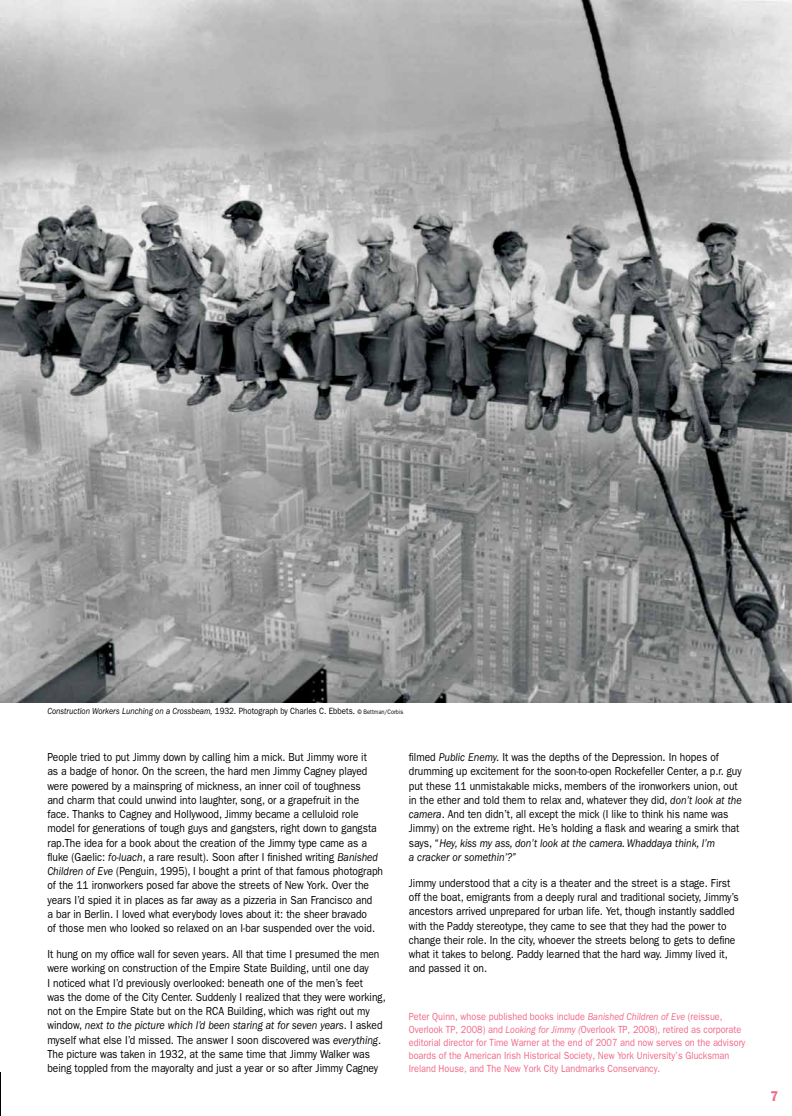
<style>
.page{position:relative;width:792px;height:1116px;background:#fff}
.page>*{position:absolute;margin:0;border:0;box-sizing:border-box;transform-origin:0 0}
.t1{font:600 14.2px "Franklin Gothic";color:#f16787;scale:.88 1}
.t2{font:11.7px/14.2px "Franklin Gothic";color:#000;scale:.88 1}
.t3{font:10.4px/13px "Franklin Gothic";color:#f16787;scale:.88 1}
.t4{font:italic 9.1px "Franklin Gothic";color:#000;scale:.88 1}
.s1{font-style:normal}
.s2{font-style:normal;font-size:6.5px}
.s3{font-style:italic}
</style>
<div class="page">
<img style="left:0;top:0;width:1px;height:481px">
<hr style="left:0;top:518px;width:1px;height:47px;background:#f16787">
<hr style="left:0;top:1073px;width:1px;height:43px;background:#000">
<img style="left:1px;top:0;width:791px;height:702px">
<p class="t4" style="left:47px;top:706px;width:406px">Construction Workers Lunching on a Crossbeam, <span class="s1">1932. Photograph by Charles C. Ebbets.</span> <span class="s2">© Bettman/Corbis</span></p>
<p class="t2" style="left:47px;top:750px;width:383px">People tried to put Jimmy down by calling him a mick. But Jimmy wore it<br>as a badge of honor. On the screen, the hard men Jimmy Cagney played were powered by a mainspring of mickness, an inner coil of toughness<br>and charm that could unwind into laughter, song, or a grapefruit in the face. Thanks to Cagney and Hollywood, Jimmy became a celluloid role model for generations of tough guys and gangsters, right down to gangsta rap.The idea for a book about the creation of the Jimmy type came as a fluke (Gaelic: <span class="s3">fo-luach</span>, a rare result). Soon after I finished writing <span class="s3">Banished Children of Eve</span> (Penguin, 1995), I bought a print of that famous photograph of the 11 ironworkers posed far above the streets of New York. Over the years I’d spied it in places as far away as a pizzeria in San Francisco and<br>a bar in Berlin. I loved what everybody loves about it: the sheer bravado<br>of those men who looked so relaxed on an I-bar suspended over the void.</p>
<p class="t2" style="left:47px;top:947px;width:386px">It hung on my office wall for seven years. All that time I presumed the men were working on construction of the Empire State Building, until one day<br>I noticed what I’d previously overlooked: beneath one of the men’s feet<br>was the dome of the City Center. Suddenly I realized that they were working, not on the Empire State but on the RCA Building, which was right out my window, <span class="s3">next to the picture which I’d been staring at for seven years</span>. I asked myself what else I’d missed. The answer I soon discovered was <span class="s3">everything</span>.<br>The picture was taken in 1932, at the same time that Jimmy Walker was being toppled from the mayoralty and just a year or so after Jimmy Cagney</p>
<p class="t2" style="left:409px;top:750px;width:380px">filmed <span class="s3">Public Enemy.</span> It was the depths of the Depression. In hopes of drumming up excitement for the soon-to-open Rockefeller Center, a p.r. guy put these 11 unmistakable micks, members of the ironworkers union, out in the ether and told them to relax and, whatever they did, <span class="s3">don’t look at the camera</span>. And ten didn’t, all except the mick (I like to think his name was Jimmy) on the extreme right. He’s holding a flask and wearing a smirk that says, “<span class="s3">Hey, kiss my ass, don’t look at the camera. Whaddaya think, I’m<br>a cracker or somethin’?”</span></p>
<p class="t2" style="left:409px;top:875px;width:376px">Jimmy understood that a city is a theater and the street is a stage. First off the boat, emigrants from a deeply rural and traditional society, Jimmy’s ancestors arrived unprepared for urban life. Yet, though instantly saddled with the Paddy stereotype, they came to see that they had the power to change their role. In the city, whoever the streets belong to gets to define what it takes to belong. Paddy learned that the hard way. Jimmy lived it, and passed it on.</p>
<p class="t3" style="left:409px;top:1010px;width:384px">Peter Quinn, whose published books include <span class="s3">Banished Children of Eve</span> (reissue, Overlook TP, 2008) and <span class="s3">Looking for Jimmy (</span>Overlook TP, 2008), retired as corporate editorial director for Time Warner at the end of 2007 and now serves on the advisory boards of the American Irish Historical Society, New York University’s Glucksman Ireland House, and The New York City Landmarks Conservancy.</p>
<p class="t1" style="left:771px;top:1088px;width:10px">7</p>
</div>
